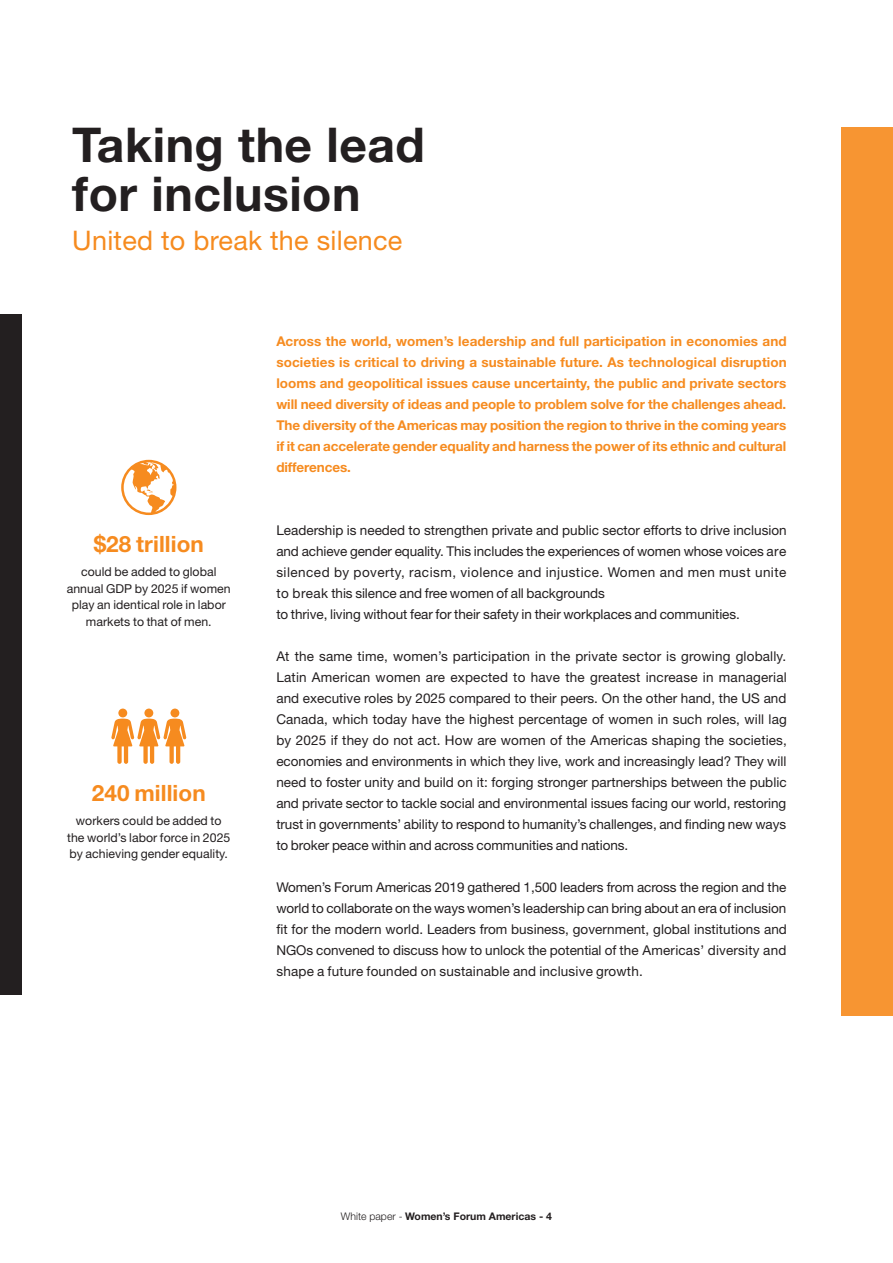
<style>
.page{position:relative;width:893px;height:1263px;background:#fff}
.page>*{position:absolute;margin:0;border:0;box-sizing:border-box;transform-origin:0 0}
.t1{font:700 48px/49.5px "Helvetica Neue LT Std";letter-spacing:.01em;color:#231f20}
.t2{font:27px "Helvetica Neue LT Std";letter-spacing:.01em;color:#f68b1f}
.t3{font:700 22.5px "Helvetica Neue LT Std";letter-spacing:.005em;color:#f68b1f}
.t4{font:13.5px/21px "Helvetica Neue LT Std";letter-spacing:-.005em;color:#231f20;text-align:justify}
.t5{font:700 13.5px/21px "Helvetica Neue LT Std";letter-spacing:-.005em;color:#f68b1f;text-align:justify}
.t6{font:12.3px/16.5px "Helvetica Neue LT Std";letter-spacing:.005em;color:#231f20;text-align:center}
.t7{font:700 10.5px "Helvetica Neue LT Std";color:#231f20}
.s1{font-weight:300}
</style>
<div class="page">
<div style="left:842px;top:128px;width:51px;height:888px;background:#f79532"></div>
<svg style="left:121px;top:460px;width:55px;height:55px"></svg>
<div style="left:118px;top:708px;width:9px;height:9px;background:#f68b1f;border-radius:50%"></div>
<div style="left:144px;top:708px;width:9px;height:9px;background:#f68b1f;border-radius:50%"></div>
<div style="left:170px;top:708px;width:9px;height:9px;background:#f68b1f;border-radius:50%"></div>
<svg style="left:111px;top:719px;width:75px;height:45px"></svg>
<div style="left:0;top:315px;width:21px;height:680px;background:#231f20"></div>
<h1 class="t1" style="left:72px;top:119px;width:354px">Taking the lead for inclusion</h1>
<h2 class="t2" style="left:72px;top:225px;width:332px">United to break the silence</h2>
<h3 class="t3" style="left:94px;top:530px;width:112px">$28 trillion</h3>
<p class="t6" style="left:67px;top:564px;width:166px">could be added to global annual GDP by 2025 if women play an identical role in labor markets to that of men.</p>
<h3 class="t3" style="left:92px;top:779px;width:115px">240 million</h3>
<p class="t6" style="left:67px;top:812px;width:165px">workers could be added to the world’s labor force in 2025 by achieving gender equality.</p>
<p class="t5" style="left:276px;top:330px;width:512px">Across the world, women’s leadership and full participation in economies and societies is critical to driving a sustainable future. As technological disruption looms and geopolitical issues cause uncertainty, the public and private sectors will need diversity of ideas and people to problem solve for the challenges ahead.<br>The diversity of the Americas may position the region to thrive in the coming years if it can accelerate gender equality and harness the power of its ethnic and cultural differences.</p>
<p class="t4" style="left:276px;top:519px;width:512px;text-align:left">Leadership is needed to strengthen private and public sector efforts to drive inclusion and achieve gender equality. This includes the experiences of women whose voices are silenced by poverty, racism, violence and injustice. Women and men must unite to break this silence and free women of all backgrounds<br>to thrive, living without fear for their safety in their workplaces and communities.</p>
<p class="t4" style="left:276px;top:645px;width:512px">At the same time, women’s participation in the private sector is growing globally.<br>Latin American women are expected to have the greatest increase in managerial and executive roles by 2025 compared to their peers. On the other hand, the US and Canada, which today have the highest percentage of women in such roles, will lag by 2025 if they do not act. How are women of the Americas shaping the societies, economies and environments in which they live, work and increasingly lead? They will need to foster unity and build on it: forging stronger partnerships between the public and private sector to tackle social and environmental issues facing our world, restoring trust in governments’ ability to respond to humanity’s challenges, and finding new ways to broker peace within and across communities and nations.</p>
<p class="t4" style="left:276px;top:876px;width:512px">Women’s Forum Americas 2019 gathered 1,500 leaders from across the region and the world to collaborate on the ways women’s leadership can bring about an era of inclusion fit for the modern world. Leaders from business, government, global institutions and NGOs convened to discuss how to unlock the potential of the Americas’ diversity and shape a future founded on sustainable and inclusive growth.</p>
<p class="t7" style="left:341px;top:1210px;width:213px"><span class="s1">White paper -</span> Women’s Forum Americas - 4</p>
</div>
